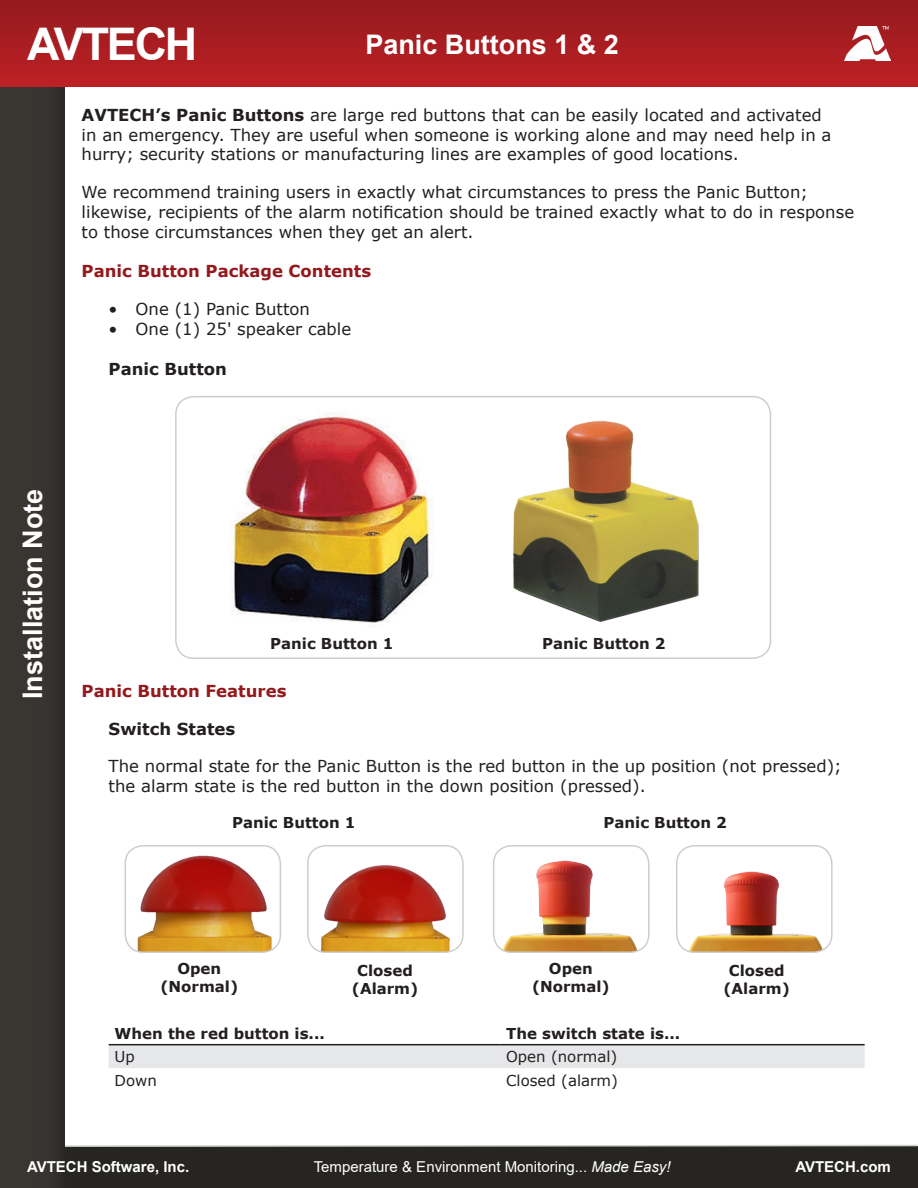
<style>
.page{position:relative;width:918px;height:1188px;background:#fff}
.page>*{position:absolute;margin:0;border:0;box-sizing:border-box;transform-origin:0 0}
.t1{font:700 45px "Arial";letter-spacing:-.05em;color:#fff}
.t2{font:700 27px "Arial";color:#fff}
.Body_Para{font:16.5px/19.8px "Verdana";color:#231f20}
.Body_Para_Indent{font:16.5px/19.8px "Verdana";color:#231f20}
.H1_Red{font:700 16.5px "Verdana";color:#93191d}
.H2_Black_Indent{font:700 16.5px "Verdana";color:#231f20}
.Verdana_10_pt_Regula{font:700 15px/18px "Verdana";color:#231f20;text-align:center}
.t3{font:15px "Arial";color:#fff}
.Verdana_10_pt_Regula-2{font:15px "Verdana";color:#231f20}
.t4{font:700 15px "Arial";color:#fff}
.s1{font-weight:700}
.s2{font-style:italic}
</style>
<div class="page">
<div style="left:0;top:1146px;width:918px;height:42px;background:#272522"></div>
<svg style="left:65px;top:1144px;width:853px;height:3px"></svg>
<div style="left:0;top:0;width:65px;height:1188px;background:#393532"></div>
<div style="left:0;top:0;width:918px;height:86px;background:linear-gradient(to bottom,#931b1d,#be2024)"></div>
<img style="left:844px;top:27px;width:47px;height:34px">
<img style="left:513px;top:420px;width:186px;height:202px">
<img style="left:230px;top:413px;width:204px;height:210px">
<div style="left:175px;top:396px;width:596px;height:263px;border:2px solid #cdcece;border-radius:18px"></div>
<img style="left:125px;top:846px;width:155px;height:106px">
<div style="left:125px;top:845px;width:156px;height:108px;border:2px solid #cdcece;border-radius:18px"></div>
<img style="left:308px;top:846px;width:153px;height:106px">
<div style="left:307px;top:845px;width:157px;height:108px;border:2px solid #cdcece;border-radius:18px"></div>
<img style="left:494px;top:846px;width:153px;height:106px">
<div style="left:493px;top:845px;width:157px;height:108px;border:2px solid #cdcece;border-radius:18px"></div>
<img style="left:677px;top:846px;width:153px;height:106px">
<div style="left:676px;top:845px;width:157px;height:108px;border:2px solid #cdcece;border-radius:18px"></div>
<div style="left:109px;top:1045px;width:756px;height:23px;background:#e6e7e9"></div>
<hr style="left:109px;top:1044px;width:391px;height:1px;background:#231f20">
<hr style="left:500px;top:1044px;width:365px;height:1px;background:#231f20">
<h1 class="t1" style="left:27px;top:13px;width:172px">AVTECH</h1>
<h2 class="t2" style="left:365px;top:25px;width:255px">Panic Buttons 1 &amp; 2</h2>
<p class="Body_Para" style="left:82px;top:105px;width:751px"><span class="s1">AVTECH’s Panic Buttons</span> are large red buttons that can be easily located and activated in an emergency. They are useful when someone is working alone and may need help in a hurry; security stations or manufacturing lines are examples of good locations.</p>
<p class="Body_Para" style="left:82px;top:182px;width:774px">We recommend training users in exactly what circumstances to press the Panic Button; likewise, recipients of the alarm notification should be trained exactly what to do in response to those circumstances when they get an alert.</p>
<p class="H1_Red" style="left:82px;top:260px;width:291px">Panic Button Package Contents</p>
<p class="Body_Para" style="left:109px;top:299px;width:203px">• One (1) Panic Button</p>
<p class="Body_Para" style="left:109px;top:319px;width:244px">• One (1) 25' speaker cable</p>
<p class="H2_Black_Indent" style="left:109px;top:357px;width:120px">Panic Button</p>
<h2 class="t2" style="left:14px;top:699px;width:212px;rotate:-90deg">Installation Note</h2>
<p class="Verdana_10_pt_Regula" style="left:270px;top:635px;width:125px">Panic Button 1</p>
<p class="Verdana_10_pt_Regula" style="left:542px;top:635px;width:125px">Panic Button 2</p>
<p class="H1_Red" style="left:82px;top:679px;width:206px">Panic Button Features</p>
<p class="H2_Black_Indent" style="left:109px;top:717px;width:128px">Switch States</p>
<p class="Body_Para_Indent" style="left:109px;top:756px;width:735px">The normal state for the Panic Button is the red button in the up position (not pressed); the alarm state is the red button in the down position (pressed).</p>
<p class="Verdana_10_pt_Regula" style="left:232px;top:813px;width:125px">Panic Button 1</p>
<p class="Verdana_10_pt_Regula" style="left:604px;top:813px;width:125px">Panic Button 2</p>
<p class="Verdana_10_pt_Regula" style="left:160px;top:959px;width:79px">Open (Normal)</p>
<p class="Verdana_10_pt_Regula" style="left:352px;top:961px;width:68px">Closed (Alarm)</p>
<p class="Verdana_10_pt_Regula" style="left:532px;top:959px;width:79px">Open (Normal)</p>
<p class="Verdana_10_pt_Regula" style="left:724px;top:961px;width:68px">Closed (Alarm)</p>
<p class="Verdana_10_pt_Regula" style="left:115px;top:1024px;width:212px">When the red button is...</p>
<p class="Verdana_10_pt_Regula" style="left:506px;top:1024px;width:176px">The switch state is...</p>
<p class="Verdana_10_pt_Regula-2" style="left:115px;top:1046px;width:22px">Up</p>
<p class="Verdana_10_pt_Regula-2" style="left:506px;top:1046px;width:113px">Open (normal)</p>
<p class="Verdana_10_pt_Regula-2" style="left:115px;top:1070px;width:44px">Down</p>
<p class="Verdana_10_pt_Regula-2" style="left:506px;top:1070px;width:113px">Closed (alarm)</p>
<p class="t4" style="left:27px;top:1156px;width:164px">AVTECH Software, Inc.</p>
<p class="t3" style="left:314px;top:1156px;width:358px">Temperature &amp; Environment Monitoring... <span class="s2">Made Easy!</span></p>
<p class="t4" style="left:795px;top:1156px;width:97px">AVTECH.com</p>
</div>
